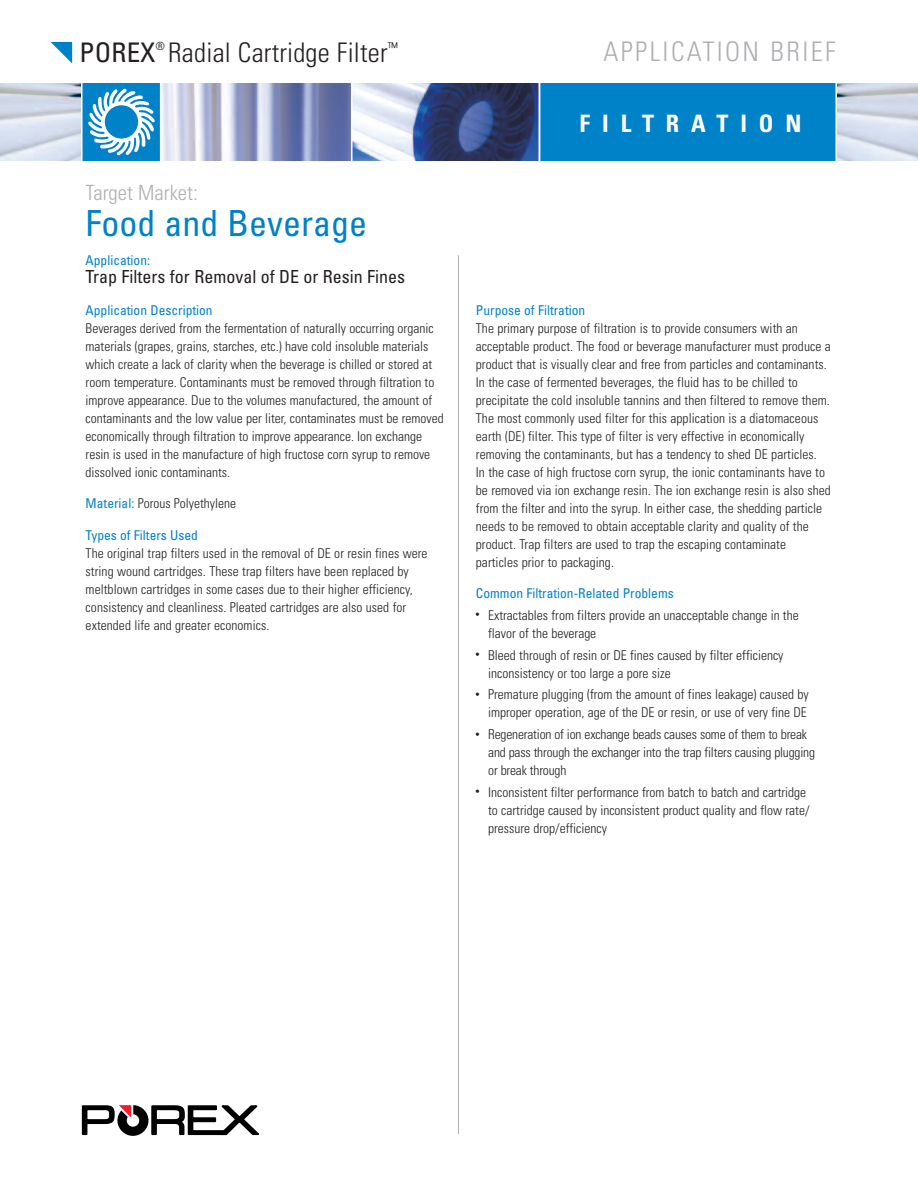
<style>
.page{position:relative;width:918px;height:1188px;background:#fff}
.page>*{position:absolute;margin:0;border:0;box-sizing:border-box;transform-origin:0 0}
.t1{font:condensed 36px "Univers";color:#0082c8}
.t2{font:300 condensed 27px "Univers";letter-spacing:.01em;color:#231f20}
.t3{font:300 condensed 27px "Univers";letter-spacing:.09em;color:#aeafb3}
.t4{font:condensed 27px "Univers";letter-spacing:.01em;color:#231f20}
.t5{font:700 condensed 24px "Univers";letter-spacing:.495em;color:#fff}
.t6{font:300 condensed 21px "Univers";color:#aeafb3}
.t7{font:condensed 18px "Univers";color:#231f20}
.t8{font:300 condensed 13.5px/18px "Univers";color:#231f20}
.t9{font:condensed 13.5px "Univers";color:#0082c8}
.t10{font:condensed 11.25px "Univers";color:#231f20}
.s1{font-weight:400;color:#0082c8}
.s2{font-weight:400;font-size:10.5px}
</style>
<div class="page">
<div style="left:82px;top:82px;width:79px;height:80px;background:#0082c8"></div>
<svg style="left:0;top:83px;width:155px;height:78px"></svg>
<div style="left:81px;top:82px;width:81px;height:81px;border:2px solid #fff"></div>
<div style="left:540px;top:82px;width:304px;height:80px;background:#0082c8"></div>
<div style="left:539px;top:82px;width:306px;height:81px;border:2px solid #fff"></div>
<svg style="left:50px;top:42px;width:23px;height:22px"></svg>
<svg style="left:836px;top:82px;width:82px;height:81px;background:#d4dbe7"></svg>
<svg style="left:81px;top:1105px;width:178px;height:31px"></svg>
<img style="left:163px;top:85px;width:188px;height:75px">
<div style="left:160px;top:82px;width:379px;height:81px;border:2px solid #fff"></div>
<img style="left:354px;top:85px;width:183px;height:75px">
<div style="left:351px;top:82px;width:189px;height:81px;border:2px solid #fff"></div>
<hr style="left:458px;top:255px;width:1px;height:879px;background:#aeafb3">
<h2 class="t4" style="left:80px;top:42px;width:78px">POREX</h2>
<p class="t10" style="left:156px;top:42px;width:10px">®</p>
<h2 class="t2" style="left:168px;top:42px;width:231px">Radial Cartridge Filter<sup>™</sup></h2>
<h3 class="t6" style="left:86px;top:185px;width:114px">Target Market:</h3>
<h1 class="t1" style="left:86px;top:210px;width:283px">Food and Beverage</h1>
<p class="t9" style="left:86px;top:255px;width:66px">Application:</p>
<h3 class="t7" style="left:86px;top:270px;width:321px">Trap Filters for Removal of DE or Resin Fines</h3>
<p class="t9" style="left:86px;top:305px;width:129px">Application Description</p>
<p class="t8" style="left:86px;top:320px;width:360px">Beverages derived from the fermentation of naturally occurring organic materials (grapes, grains, starches, etc.) have cold insoluble materials which create a lack of clarity when the beverage is chilled or stored at room temperature. Contaminants must be removed through filtration to improve appearance. Due to the volumes manufactured, the amount of contaminants and the low value per liter, contaminates must be removed economically through filtration to improve appearance. Ion exchange resin is used in the manufacture of high fructose corn syrup to remove dissolved ionic contaminants.</p>
<p class="t8" style="left:86px;top:495px;width:152px"><span class="s1">Material:</span> Porous Polyethylene</p>
<p class="t9" style="left:86px;top:530px;width:114px">Types of Filters Used</p>
<p class="t8" style="left:86px;top:545px;width:343px">The original trap filters used in the removal of DE or resin fines were string wound cartridges. These trap filters have been replaced by meltblown cartridges in some cases due to their higher efficiency, consistency and cleanliness. Pleated cartridges are also used for extended life and greater economics.</p>
<h2 class="t3" style="left:604px;top:41px;width:234px">APPLICATION BRIEF</h2>
<h3 class="t5" style="left:580px;top:115px;width:223px">FILTRATION</h3>
<p class="t9" style="left:476px;top:305px;width:111px">Purpose of Filtration</p>
<p class="t8" style="left:476px;top:320px;width:357px">The primary purpose of filtration is to provide consumers with an acceptable product. The food or beverage manufacturer must produce a product that is visually clear and free from particles and contaminants.<br>In the case of fermented beverages, the fluid has to be chilled to precipitate the cold insoluble tannins and then filtered to remove them.<br>The most commonly used filter for this application is a diatomaceous earth (DE) filter. This type of filter is very effective in economically removing the contaminants, but has a tendency to shed DE particles.<br>In the case of high fructose corn syrup, the ionic contaminants have to be removed via ion exchange resin. The ion exchange resin is also shed from the filter and into the syrup. In either case, the shedding particle needs to be removed to obtain acceptable clarity and quality of the product. Trap filters are used to trap the escaping contaminate particles prior to packaging.</p>
<p class="t9" style="left:476px;top:588px;width:199px">Common Filtration-Related Problems</p>
<p class="t8" style="left:488px;top:607px;width:312px;text-indent:-12px"><span class="s2">•</span> Extractables from filters provide an unacceptable change in the flavor of the beverage</p>
<p class="t8" style="left:488px;top:647px;width:297px;text-indent:-12px"><span class="s2">•</span> Bleed through of resin or DE fines caused by filter efficiency inconsistency or too large a pore size</p>
<p class="t8" style="left:476px;top:687px;width:334px;text-align:right"><span class="s2">•</span> Premature plugging (from the amount of fines leakage) caused by improper operation, age of the DE or resin, or use of very fine DE</p>
<p class="t8" style="left:488px;top:727px;width:328px;text-indent:-12px"><span class="s2">•</span> Regeneration of ion exchange beads causes some of them to break and pass through the exchanger into the trap filters causing plugging or break through</p>
<p class="t8" style="left:488px;top:784px;width:323px;text-indent:-12px"><span class="s2">•</span> Inconsistent filter performance from batch to batch and cartridge to cartridge caused by inconsistent product quality and flow rate/ pressure drop/efficiency</p>
</div>
